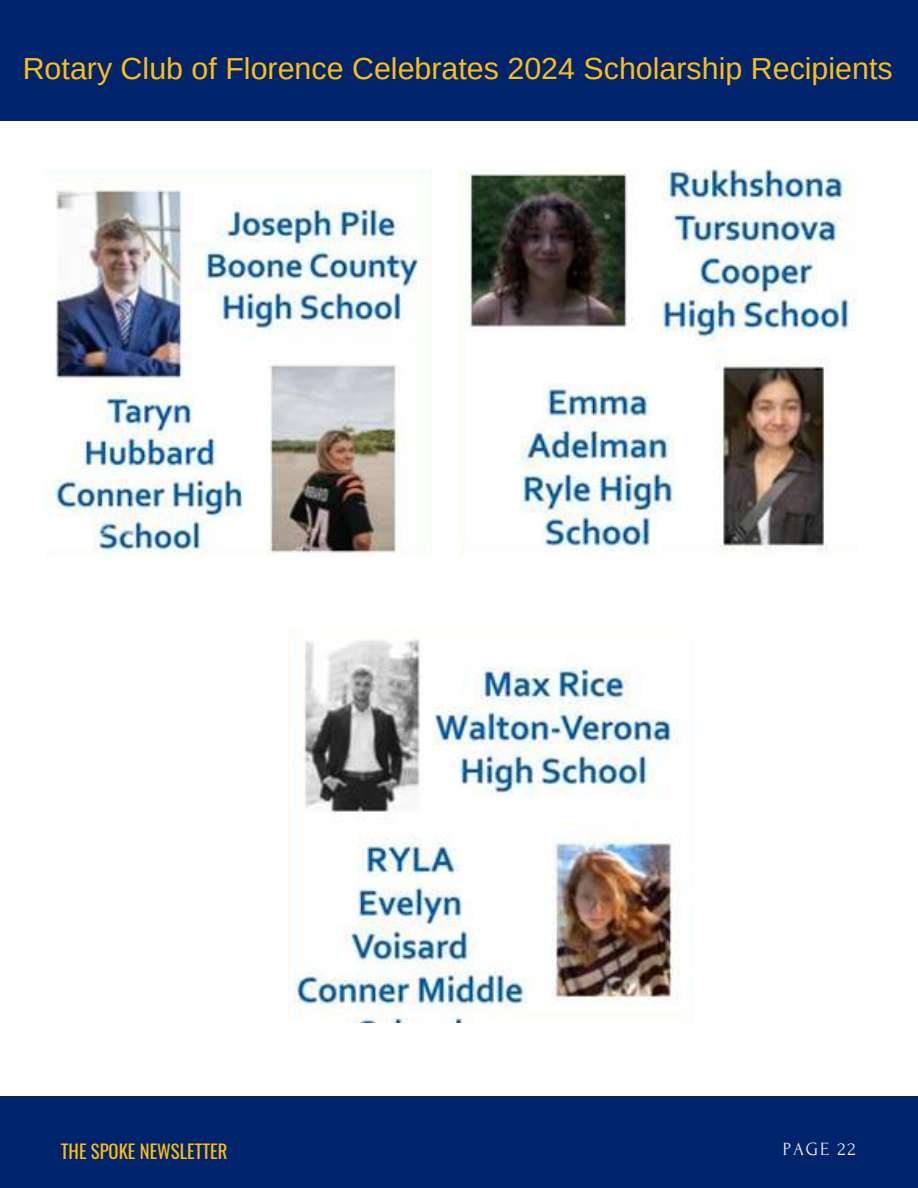
<style>
.page{position:relative;width:918px;height:1188px;background:#fff}
.page>*{position:absolute;margin:0;border:0;box-sizing:border-box;transform-origin:0 0}
.t1{font:30.45px "Arimo";color:#febd11}
.t2{font:18.75px "Oswald";color:#febd11}
.t3{font:18.6px "Forum";letter-spacing:.1em;color:#fafafa}
</style>
<div class="page">
<div style="left:0;top:1096px;width:918px;height:92px;background:#00246c"></div>
<div style="left:0;top:0;width:918px;height:120px;background:#00246c"></div>
<img style="left:44px;top:169px;width:387px;height:387px">
<img style="left:459px;top:169px;width:397px;height:387px">
<img style="left:289px;top:630px;width:405px;height:393px">
<p class="t1" style="left:23px;top:51px;width:872px">Rotary Club of Florence Celebrates 2024 Scholarship Recipients</p>
<p class="t2" style="left:61px;top:1137px;width:168px">THE SPOKE NEWSLETTER</p>
<p class="t3" style="left:783px;top:1139px;width:74px">PAGE 22</p>
</div>
